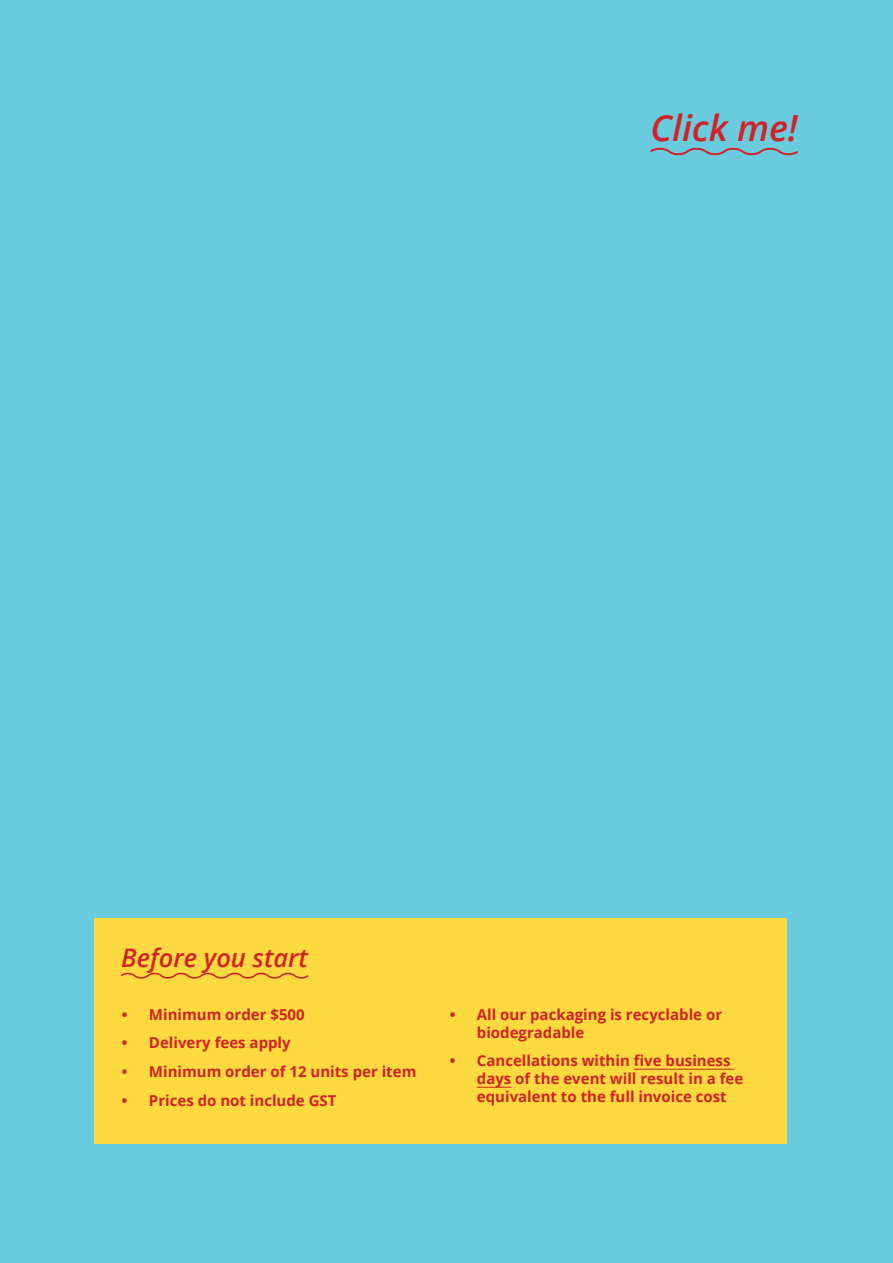
<style>
.page{position:relative;width:893px;height:1263px;background:#6bcbde}
.page>*{position:absolute;margin:0;border:0;box-sizing:border-box;transform-origin:0 0}
.t1{font:italic 600 36px "Open Sans";color:#d12228}
.t2{font:italic 600 25.5px "Open Sans";color:#d12228}
.t3{font:700 15px/18px "Open Sans";color:#d12228}
</style>
<div class="page">
<div style="left:94px;top:918px;width:693px;height:225px;background:#fcda3f"></div>
<svg style="left:120px;top:972px;width:189px;height:7px"></svg>
<hr style="left:634px;top:1069px;width:100px;height:1px;background:#d12228">
<hr style="left:477px;top:1087px;width:34px;height:1px;background:#d12228">
<svg style="left:650px;top:147px;width:149px;height:9px"></svg>
<h1 class="t1" style="left:651px;top:103px;width:149px">Click me!</h1>
<h2 class="t2" style="left:121px;top:940px;width:188px">Before you start</h2>
<p class="t3" style="left:122px;top:1005px;width:184px">• Minimum order $500</p>
<p class="t3" style="left:122px;top:1033px;width:170px">• Delivery fees apply</p>
<p class="t3" style="left:122px;top:1062px;width:296px">• Minimum order of 12 units per item</p>
<p class="t3" style="left:122px;top:1091px;width:216px">• Prices do not include GST</p>
<p class="t3" style="left:477px;top:1005px;width:247px;text-indent:-27px">• All our packaging is recyclable or biodegradable</p>
<p class="t3" style="left:477px;top:1051px;width:268px;text-indent:-27px">• Cancellations within five business days of the event will result in a fee equivalent to the full invoice cost</p>
</div>
